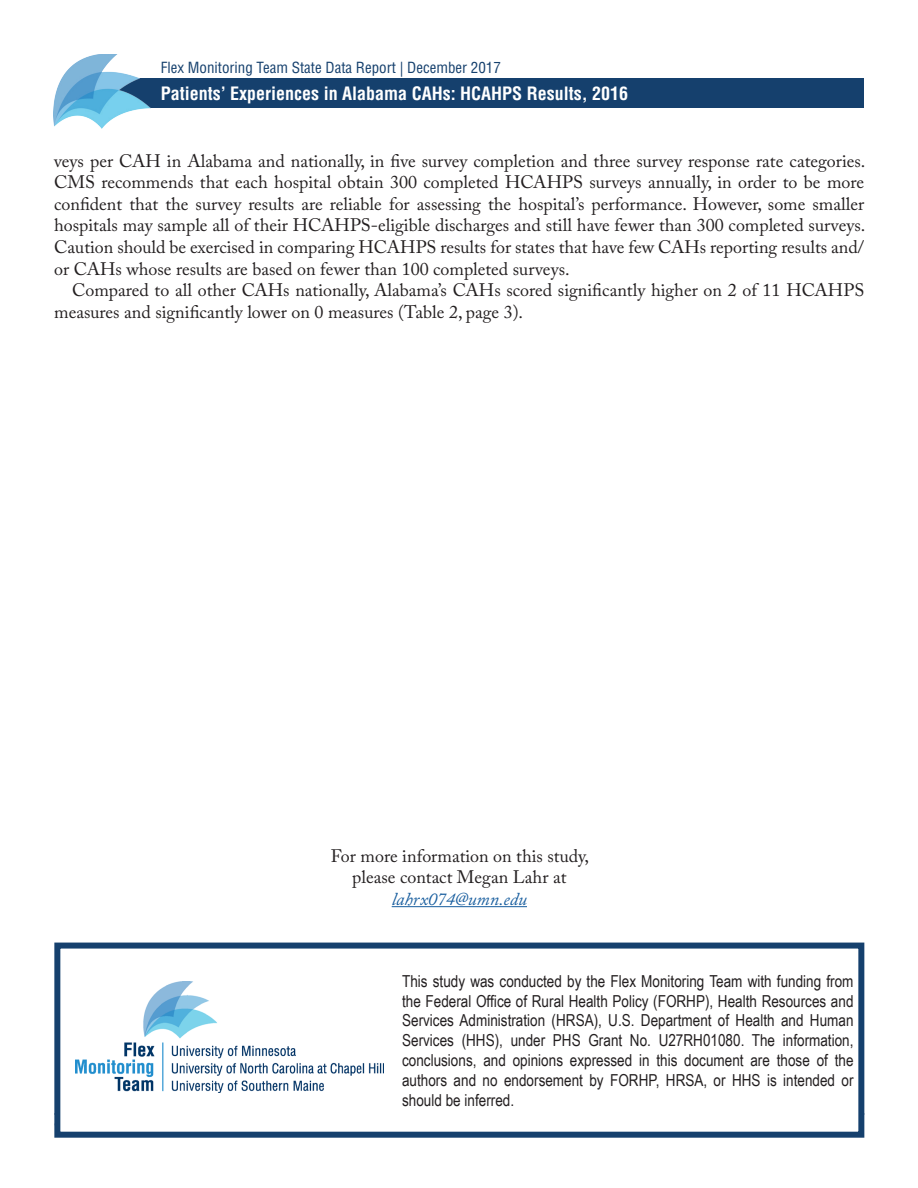
<style>
.page{position:relative;width:918px;height:1188px;background:#fff}
.page>*{position:absolute;margin:0;border:0;box-sizing:border-box;transform-origin:0 0}
.FMT_body_text{font:18px/21.6px "Adobe Caslon Pro";color:#231f20;text-align:justify}
.t1{font:700 condensed 18px "Helvetica LT Std";color:#fff}
.t2{font:italic 18px "Adobe Caslon Pro";color:#175d9e}
.t3{font:16.5px/19.8px "Arial Narrow";color:#231f20;text-align:justify}
.t4{font:condensed 15px "Helvetica LT Pro";color:#15406d}
</style>
<div class="page">
<hr style="left:392px;top:906px;width:135px;height:1px;background:#175d9e">
<div style="left:54px;top:943px;width:810px;height:195px;background:#fff;border:6px solid #15406d"></div>
<img style="left:76px;top:982px;width:308px;height:111px">
<div style="left:117px;top:79px;width:747px;height:29px;background:#15406d"></div>
<img style="left:54px;top:54px;width:96px;height:74px">
<p class="t4" style="left:161px;top:58px;width:342px">Flex Monitoring Team State Data Report | December 2017</p>
<p class="t1" style="left:161px;top:82px;width:469px">Patients’ Experiences in Alabama CAHs: HCAHPS Results, 2016</p>
<p class="FMT_body_text" style="left:54px;top:150px;width:813px">veys per CAH in Alabama and nationally, in five survey completion and three survey response rate categories.<br>CMS recommends that each hospital obtain 300 completed HCAHPS surveys annually, in order to be more confident that the survey results are reliable for assessing the hospital’s performance. However, some smaller hospitals may sample all of their HCAHPS-eligible discharges and still have fewer than 300 completed surveys.<br>Caution should be exercised in comparing HCAHPS results for states that have few CAHs reporting results and/ or CAHs whose results are based on fewer than 100 completed surveys.</p>
<p class="FMT_body_text" style="left:54px;top:279px;width:812px;text-indent:18px">Compared to all other CAHs nationally, Alabama’s CAHs scored significantly higher on 2 of 11 HCAHPS measures and significantly lower on 0 measures (Table 2, page 3).</p>
<p class="FMT_body_text" style="left:331px;top:845px;width:260px">For more information on this study,</p>
<p class="FMT_body_text" style="left:352px;top:866px;width:216px">please contact Megan Lahr at</p>
<p class="t2" style="left:392px;top:888px;width:137px">lahrx074@umn.edu</p>
<p class="t3" style="left:402px;top:970px;width:453px">This study was conducted by the Flex Monitoring Team with funding from the Federal Office of Rural Health Policy (FORHP), Health Resources and Services Administration (HRSA), U.S. Department of Health and Human Services (HHS), under PHS Grant No. U27RH01080. The information, conclusions, and opinions expressed in this document are those of the authors and no endorsement by FORHP, HRSA, or HHS is intended or should be inferred.</p>
</div>
